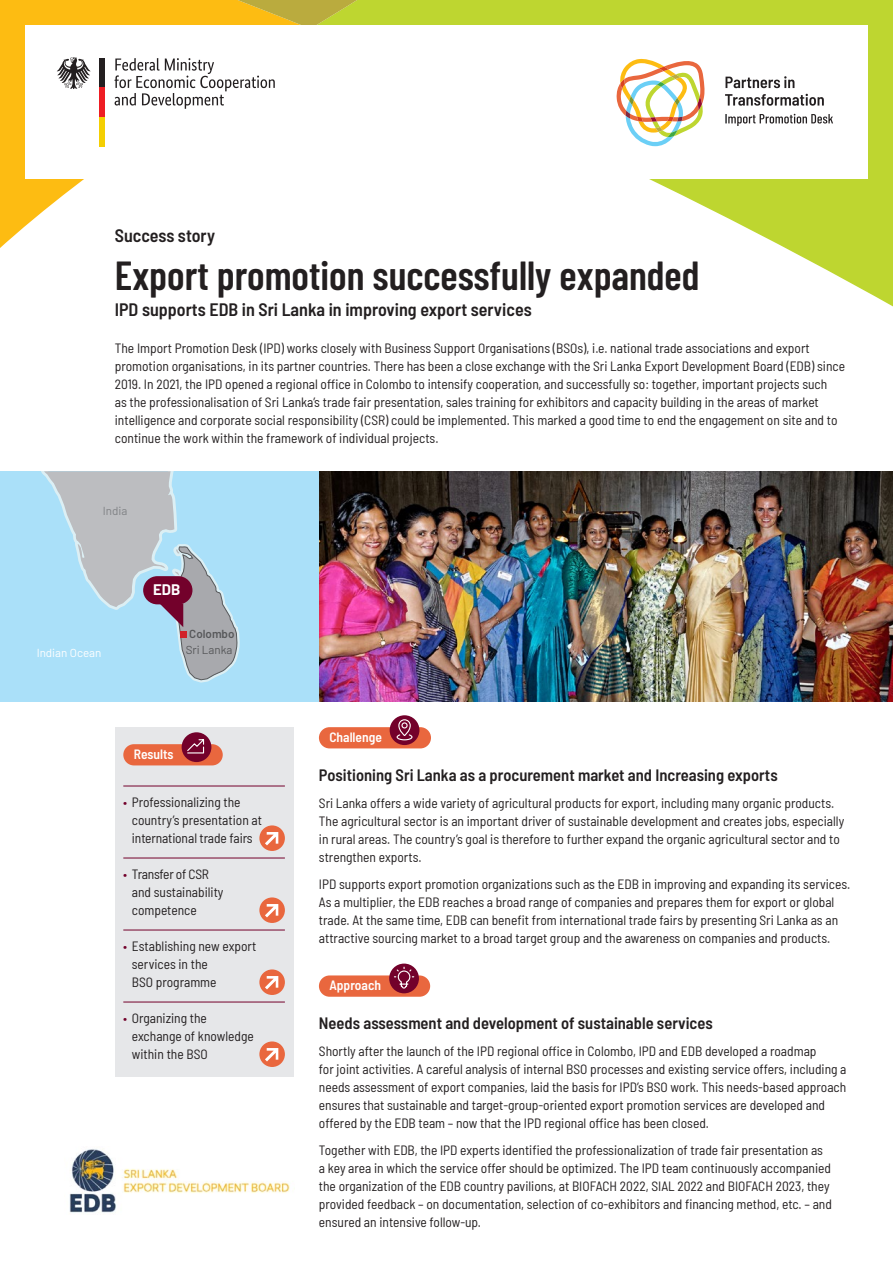
<style>
.page{position:relative;width:893px;height:1263px;background:#fff}
.page>*{position:absolute;margin:0;border:0;box-sizing:border-box;transform-origin:0 0}
.t1{font:600 40.5px "Barlow Condensed";color:#231f20}
.t2{font:600 semi-condensed 18px "Barlow";color:#231f20}
.t3{font:600 semi-condensed 16.5px "Barlow";color:#231f20}
.t4{font:700 15px "Barlow";color:#fff}
.t5{font:semi-condensed 13.5px/18px "Barlow";color:#231f20}
.t6{font:600 semi-condensed 13.5px "Barlow";color:#fff}
.t7{font:11.55px "Barlow";color:#fff}
.t8{font:11.55px "Barlow";color:#57585a}
.t9{font:600 11.55px "Barlow";color:#57585a}
.t10{font:11.55px "Barlow";color:#808285}
.s1{font-weight:300;color:#73012b}
</style>
<div class="page">
<svg style="left:607px;top:0;width:286px;height:307px;fill:#bed630"></svg>
<svg style="left:0;top:29px;width:84px;height:219px;fill:#fdbc12"></svg>
<svg style="left:0;top:0;width:607px;height:29px;background:#dbc72c"></svg>
<div style="left:319px;top:727px;width:112px;height:21px;background:#e9673e;border-radius:11px"></div>
<div style="left:390px;top:715px;width:29px;height:30px;background:#73012b;border-radius:50%"></div>
<svg style="left:396px;top:719px;width:17px;height:22px"></svg>
<div style="left:319px;top:975px;width:111px;height:22px;background:#e9673e;border-radius:11px"></div>
<svg style="left:389px;top:963px;width:30px;height:30px"></svg>
<svg style="left:393px;top:966px;width:22px;height:23px"></svg>
<div style="left:26px;top:26px;width:841px;height:153px;background:#fff"></div>
<svg style="left:57px;top:57px;width:34px;height:32px"></svg>
<div style="left:99px;top:59px;width:6px;height:29px;background:#231f20"></div>
<div style="left:99px;top:88px;width:6px;height:29px;background:#ee1d23"></div>
<div style="left:99px;top:117px;width:6px;height:29px;background:#f4cf02"></div>
<svg style="left:114px;top:58px;width:161px;height:51px"></svg>
<svg style="left:616px;top:58px;width:89px;height:88px"></svg>
<svg style="left:725px;top:76px;width:69px;height:12px"></svg>
<svg style="left:725px;top:94px;width:99px;height:12px"></svg>
<svg style="left:725px;top:114px;width:108px;height:12px"></svg>
<img style="left:69px;top:1149px;width:226px;height:64px">
<div style="left:115px;top:727px;width:178px;height:349px;background:#e6e7e9"></div>
<hr style="left:123px;top:786px;width:162px;height:1px;background:#73012b">
<hr style="left:123px;top:858px;width:162px;height:1px;background:#73012b">
<hr style="left:123px;top:930px;width:162px;height:1px;background:#73012b">
<hr style="left:123px;top:1002px;width:162px;height:1px;background:#73012b">
<div style="left:123px;top:744px;width:100px;height:21px;background:#e9673e;border-radius:11px"></div>
<div style="left:182px;top:732px;width:29px;height:30px;background:#73012b;border-radius:50%"></div>
<svg style="left:187px;top:739px;width:18px;height:15px"></svg>
<div style="left:259px;top:825px;width:26px;height:26px;background:#e9673e;border-radius:50%"></div>
<svg style="left:265px;top:832px;width:13px;height:13px"></svg>
<div style="left:259px;top:897px;width:26px;height:26px;background:#e9673e;border-radius:50%"></div>
<svg style="left:265px;top:904px;width:13px;height:13px"></svg>
<div style="left:259px;top:969px;width:26px;height:26px;background:#e9673e;border-radius:50%"></div>
<svg style="left:265px;top:976px;width:13px;height:13px"></svg>
<div style="left:259px;top:1041px;width:26px;height:26px;background:#e9673e;border-radius:50%"></div>
<svg style="left:265px;top:1048px;width:13px;height:13px"></svg>
<img style="left:319px;top:471px;width:574px;height:231px">
<div style="left:0;top:471px;width:319px;height:231px;background:#aae0f9"></div>
<svg style="left:44px;top:471px;width:199px;height:214px;background:#aec9da"></svg>
<h2 class="t2" style="left:115px;top:223px;width:102px">Success story</h2>
<h1 class="t1" style="left:115px;top:247px;width:586px">Export promotion successfully expanded</h1>
<h2 class="t2" style="left:115px;top:296px;width:418px">IPD supports EDB in Sri Lanka in improving export services</h2>
<p class="t5" style="left:115px;top:338px;width:732px">The Import Promotion Desk (IPD) works closely with Business Support Organisations (BSOs), i.e. national trade associations and export promotion organisations, in its partner countries. There has been a close exchange with the Sri Lanka Export Development Board (EDB) since 2019. In 2021, the IPD opened a regional office in Colombo to intensify cooperation, and successfully so: together, important projects such<br>as the professionalisation of Sri Lanka’s trade fair presentation, sales training for exhibitors and capacity building in the areas of market intelligence and corporate social responsibility (CSR) could be implemented. This marked a good time to end the engagement on site and to continue the work within the framework of individual projects.</p>
<p class="t10" style="left:103px;top:502px;width:26px">India</p>
<p class="t7" style="left:37px;top:645px;width:66px">Indian Ocean</p>
<p class="t4" style="left:153px;top:579px;width:29px">EDB</p>
<p class="t9" style="left:189px;top:625px;width:47px">Colombo</p>
<p class="t8" style="left:186px;top:642px;width:48px">Sri Lanka</p>
<p class="t6" style="left:134px;top:744px;width:41px">Results</p>
<p class="t5" style="left:132px;top:793px;width:132px;text-indent:-9px"><span class="s1">•</span> Professionalizing the country’s presentation at international trade fairs</p>
<p class="t5" style="left:132px;top:865px;width:93px;text-indent:-9px"><span class="s1">•</span> Transfer of CSR and sustainability competence</p>
<p class="t5" style="left:132px;top:937px;width:126px;text-indent:-9px"><span class="s1">•</span> Establishing new export services in the<br>BSO programme</p>
<p class="t5" style="left:132px;top:1009px;width:123px;text-indent:-9px"><span class="s1">•</span> Organizing the exchange of knowledge within the BSO</p>
<p class="t6" style="left:329px;top:727px;width:54px">Challenge</p>
<p class="t3" style="left:319px;top:763px;width:460px">Positioning Sri Lanka as a procurement market and Increasing exports</p>
<p class="t5" style="left:319px;top:793px;width:527px">Sri Lanka offers a wide variety of agricultural products for export, including many organic products.<br>The agricultural sector is an important driver of sustainable development and creates jobs, especially in rural areas. The country’s goal is therefore to further expand the organic agricultural sector and to strengthen exports.</p>
<p class="t5" style="left:319px;top:874px;width:533px">IPD supports export promotion organizations such as the EDB in improving and expanding its services.<br>As a multiplier, the EDB reaches a broad range of companies and prepares them for export or global trade. At the same time, EDB can benefit from international trade fairs by presenting Sri Lanka as an attractive sourcing market to a broad target group and the awareness on companies and products.</p>
<p class="t6" style="left:329px;top:976px;width:53px">Approach</p>
<p class="t3" style="left:319px;top:1011px;width:395px">Needs assessment and development of sustainable services</p>
<p class="t5" style="left:319px;top:1041px;width:529px">Shortly after the launch of the IPD regional office in Colombo, IPD and EDB developed a roadmap<br>for joint activities. A careful analysis of internal BSO processes and existing service offers, including a needs assessment of export companies, laid the basis for IPD’s BSO work. This needs-based approach ensures that sustainable and target-group-oriented export promotion services are developed and offered by the EDB team – now that the IPD regional office has been closed.</p>
<p class="t5" style="left:319px;top:1140px;width:514px">Together with EDB, the IPD experts identified the professionalization of trade fair presentation as a key area in which the service offer should be optimized. The IPD team continuously accompanied the organization of the EDB country pavilions, at BIOFACH 2022, SIAL 2022 and BIOFACH 2023, they provided feedback – on documentation, selection of co-exhibitors and financing method, etc. – and ensured an intensive follow-up.</p>
</div>
